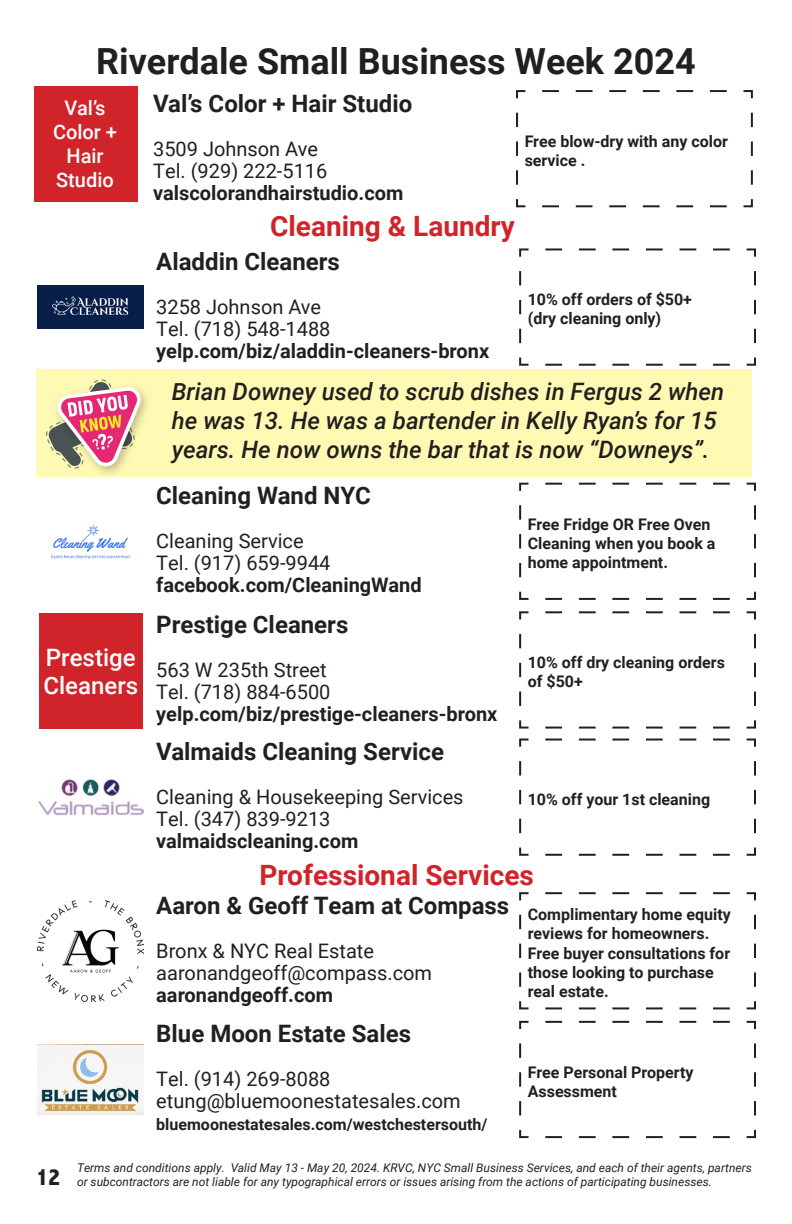
<style>
.page{position:relative;width:792px;height:1224px;background:#fff}
.page>*{position:absolute;margin:0;border:0;box-sizing:border-box;transform-origin:0 0}
.t1{font:700 36px "Roboto";color:#231f20}
.Heading{font:700 28px "Roboto";color:#d1232a}
.BusinessName{font:700 24px "Roboto";color:#231f20}
.t2{font:italic 500 24px/28.8px "Roboto";color:#231f20}
.t3{font:500 24px/28.8px "Roboto";color:#fff}
.t4{font:800 condensed 24px "Abadi";color:#231f20}
.Business_Address{font:20px "Roboto";color:#231f20}
.BusinessWebSocial{font:700 20px "Roboto";color:#231f20}
.t5{font:500 20px/24px "Roboto";color:#fff;text-align:center}
.Discount{font:700 16px/19.2px "Roboto";color:#231f20}
.BusinessWebSocial-2{font:700 16px "Roboto";color:#231f20}
.t6{font:italic 12px/14.4px "Roboto";color:#231f20}
</style>
<div class="page">
<svg style="left:519px;top:1020px;width:237px;height:119px"></svg>
<img style="left:38px;top:1044px;width:106px;height:71px">
<svg style="left:519px;top:892px;width:237px;height:118px"></svg>
<img style="left:38px;top:900px;width:106px;height:101px">
<svg style="left:519px;top:738px;width:237px;height:118px"></svg>
<img style="left:38px;top:779px;width:106px;height:36px">
<svg style="left:519px;top:248px;width:237px;height:118px"></svg>
<img style="left:38px;top:285px;width:106px;height:44px">
<svg style="left:519px;top:482px;width:237px;height:118px"></svg>
<img style="left:51px;top:524px;width:79px;height:35px">
<svg style="left:519px;top:611px;width:237px;height:118px"></svg>
<div style="left:39px;top:614px;width:104px;height:115px;background:#d1232a"></div>
<svg style="left:516px;top:90px;width:237px;height:118px"></svg>
<div style="left:34px;top:87px;width:104px;height:115px;background:#d1232a"></div>
<div style="left:36px;top:369px;width:716px;height:107px;background:#fffab3"></div>
<svg style="left:49px;top:392px;width:102px;height:85px"></svg>
<svg style="left:46px;top:379px;width:95px;height:90px"></svg>
<h1 class="t1" style="left:96px;top:36px;width:601px">Riverdale Small Business Week 2024</h1>
<p class="t5" style="left:65px;top:95px;width:42px">Val’s</p>
<p class="t5" style="left:53px;top:119px;width:66px">Color +<br>Hair</p>
<p class="t5" style="left:56px;top:167px;width:59px">Studio</p>
<p class="t3" style="left:43px;top:642px;width:96px">Prestige<br>Cleaners</p>
<p class="BusinessName" style="left:153px;top:86px;width:261px">Val’s Color + Hair Studio</p>
<p class="Business_Address" style="left:153px;top:135px;width:166px">3509 Johnson Ave</p>
<p class="Business_Address" style="left:153px;top:157px;width:176px">Tel. (929) 222-5116</p>
<p class="BusinessWebSocial" style="left:153px;top:179px;width:252px">valscolorandhairstudio.com</p>
<p class="Heading" style="left:270px;top:206px;width:246px">Cleaning &amp; Laundry</p>
<p class="BusinessName" style="left:156px;top:245px;width:185px">Aladdin Cleaners</p>
<p class="Business_Address" style="left:156px;top:293px;width:166px">3258 Johnson Ave</p>
<p class="Business_Address" style="left:156px;top:315px;width:176px">Tel. (718) 548-1488</p>
<p class="BusinessWebSocial" style="left:156px;top:337px;width:334px">yelp.com/biz/aladdin-cleaners-bronx</p>
<p class="Discount" style="left:525px;top:131px;width:205px">Free blow-dry with any color service .</p>
<p class="Discount" style="left:528px;top:289px;width:166px">10% off orders of $50+</p>
<p class="Discount" style="left:528px;top:309px;width:135px">(dry cleaning only)</p>
<p class="t2" style="left:172px;top:376px;width:554px">Brian Downey used to scrub dishes in Fergus 2 when he was 13. He was a bartender in Kelly Ryan’s for 15 years. He now owns the bar that is now “Downeys”.</p>
<p class="BusinessName" style="left:156px;top:479px;width:216px">Cleaning Wand NYC</p>
<p class="Business_Address" style="left:156px;top:527px;width:149px">Cleaning Service</p>
<p class="Business_Address" style="left:156px;top:549px;width:176px">Tel. (917) 659-9944</p>
<p class="BusinessWebSocial" style="left:156px;top:571px;width:267px">facebook.com/CleaningWand</p>
<p class="BusinessName" style="left:156px;top:608px;width:194px">Prestige Cleaners</p>
<p class="Business_Address" style="left:156px;top:656px;width:172px">563 W 235th Street</p>
<p class="Business_Address" style="left:156px;top:678px;width:176px">Tel. (718) 884-6500</p>
<p class="BusinessWebSocial" style="left:156px;top:700px;width:343px">yelp.com/biz/prestige-cleaners-bronx</p>
<p class="BusinessName" style="left:156px;top:735px;width:289px">Valmaids Cleaning Service</p>
<p class="Business_Address" style="left:156px;top:783px;width:309px">Cleaning &amp; Housekeeping Services</p>
<p class="Business_Address" style="left:156px;top:805px;width:176px">Tel. (347) 839-9213</p>
<p class="BusinessWebSocial" style="left:156px;top:827px;width:204px">valmaidscleaning.com</p>
<p class="Discount" style="left:528px;top:514px;width:189px">Free Fridge OR Free Oven<br>Cleaning when you book a home appointment.</p>
<p class="Discount" style="left:528px;top:652px;width:199px">10% off dry cleaning orders of $50+</p>
<p class="Discount" style="left:528px;top:789px;width:184px">10% off your 1st cleaning</p>
<p class="Heading" style="left:260px;top:856px;width:276px">Professional Services</p>
<p class="BusinessName" style="left:156px;top:888px;width:354px">Aaron &amp; Geoff Team at Compass</p>
<p class="Business_Address" style="left:156px;top:937px;width:219px">Bronx &amp; NYC Real Estate</p>
<p class="Business_Address" style="left:156px;top:959px;width:277px">aaronandgeoff@compass.com</p>
<p class="BusinessWebSocial" style="left:156px;top:981px;width:178px">aaronandgeoff.com</p>
<p class="BusinessName" style="left:156px;top:1017px;width:256px">Blue Moon Estate Sales</p>
<p class="Business_Address" style="left:156px;top:1065px;width:176px">Tel. (914) 269-8088</p>
<p class="Business_Address" style="left:156px;top:1087px;width:306px">etung@bluemoonestatesales.com</p>
<p class="BusinessWebSocial-2" style="left:156px;top:1114px;width:333px">bluemoonestatesales.com/westchestersouth/</p>
<p class="Discount" style="left:528px;top:904px;width:204px">Complimentary home equity reviews for homeowners.</p>
<p class="Discount" style="left:528px;top:943px;width:204px">Free buyer consultations for those looking to purchase real estate.</p>
<p class="Discount" style="left:528px;top:1062px;width:167px">Free Personal Property<br>Assessment</p>
<h3 class="t4" style="left:36px;top:1163px;width:26px">12</h3>
<p class="t6" style="left:77px;top:1160px;width:676px">Terms and conditions apply. Valid May 13 - May 20, 2024. KRVC, NYC Small Business Services, and each of their agents, partners or subcontractors are not liable for any typographical errors or issues arising from the actions of participating businesses.</p>
</div>
